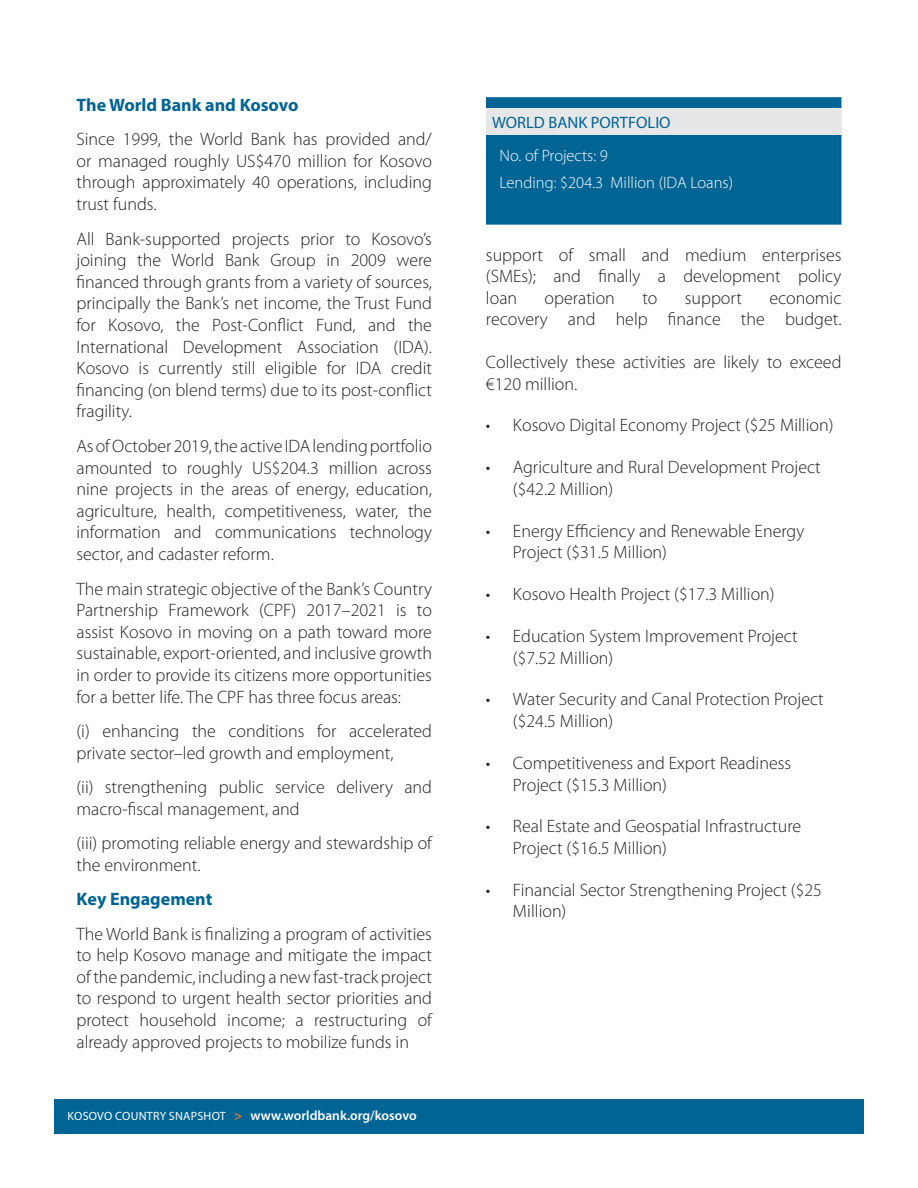
<style>
.page{position:relative;width:918px;height:1188px;background:#fff}
.page>*{position:absolute;margin:0;border:0;box-sizing:border-box;transform-origin:0 0}
.t1{font:300 18px/21.6px "Myriad Pro";color:#231f20}
.t2{font:700 18px "Myriad Pro";color:#006494}
.t3{font:300 16.5px/27px "Myriad Pro";color:#fff}
.t4{font:16.5px "Myriad Pro";color:#006494}
.t5{font:600 13.5px "Myriad Pro";color:#fff}
.s1{font-weight:400;font-size:12px}
.s2{color:#f48026}
</style>
<div class="page">
<div style="left:54px;top:1099px;width:810px;height:35px;background:#006494"></div>
<div style="left:486px;top:97px;width:355px;height:128px;background:#006494"></div>
<div style="left:486px;top:108px;width:355px;height:27px;background:#e6e7e9"></div>
<p class="t2" style="left:77px;top:93px;width:223px">The World Bank and Kosovo</p>
<p class="t1" style="left:77px;top:129px;width:357px;text-align:justify">Since 1999, the World Bank has provided and/ or managed roughly US$470 million for Kosovo through approximately 40 operations, including trust funds.</p>
<p class="t1" style="left:77px;top:228px;width:357px;text-align:justify">All Bank-supported projects prior to Kosovo’s joining the World Bank Group in 2009 were financed through grants from a variety of sources, principally the Bank’s net income, the Trust Fund for Kosovo, the Post-Conflict Fund, and the International Development Association (IDA).<br>Kosovo is currently still eligible for IDA credit financing (on blend terms) due to its post-conflict fragility.</p>
<p class="t1" style="left:77px;top:435px;width:357px;text-align:justify">As of October 2019, the active IDA lending portfolio amounted to roughly US$204.3 million across nine projects in the areas of energy, education, agriculture, health, competitiveness, water, the information and communications technology sector, and cadaster reform.</p>
<p class="t1" style="left:77px;top:578px;width:357px;text-align:justify">The main strategic objective of the Bank’s Country Partnership Framework (CPF) 2017–2021 is to assist Kosovo in moving on a path toward more sustainable, export-oriented, and inclusive growth in order to provide its citizens more opportunities for a better life. The CPF has three focus areas:</p>
<p class="t1" style="left:77px;top:721px;width:357px">(i) enhancing the conditions for accelerated private sector–led growth and employment,</p>
<p class="t1" style="left:77px;top:777px;width:357px">(ii) strengthening public service delivery and macro-fiscal management, and</p>
<p class="t1" style="left:77px;top:833px;width:357px">(iii) promoting reliable energy and stewardship of the environment.</p>
<p class="t2" style="left:77px;top:887px;width:137px">Key Engagement</p>
<p class="t1" style="left:77px;top:923px;width:357px;text-align:justify">The World Bank is finalizing a program of activities to help Kosovo manage and mitigate the impact of the pandemic, including a new fast-track project to respond to urgent health sector priorities and protect household income; a restructuring of already approved projects to mobilize funds in</p>
<p class="t5" style="left:68px;top:1107px;width:351px"><span class="s1">KOSOVO COUNTRY SNAPSHOT</span> <span class="s2">&gt;</span> www.worldbank.org/kosovo</p>
<p class="t4" style="left:492px;top:112px;width:180px">WORLD BANK PORTFOLIO</p>
<p class="t3" style="left:500px;top:142px;width:235px">No. of Projects: 9<br>Lending: $204.3 Million (IDA Loans)</p>
<p class="t1" style="left:486px;top:244px;width:357px;text-align:justify">support of small and medium enterprises (SMEs); and finally a development policy loan</p>
<p class="t1" style="left:486px;top:287px;width:357px;text-align:right">economic<br>recovery and help finance the budget.</p>
<p class="t1" style="left:486px;top:351px;width:357px">Collectively these activities are likely to exceed €120 million.</p>
<p class="t1" style="left:486px;top:415px;width:349px">• Kosovo Digital Economy Project ($25 Million)</p>
<p class="t1" style="left:513px;top:457px;width:309px;text-indent:-27px">• Agriculture and Rural Development Project ($42.2 Million)</p>
<p class="t1" style="left:513px;top:520px;width:293px;text-indent:-27px">• Energy Efficiency and Renewable Energy<br>Project ($31.5 Million)</p>
<p class="t1" style="left:486px;top:584px;width:290px">• Kosovo Health Project ($17.3 Million)</p>
<p class="t1" style="left:513px;top:626px;width:286px;text-indent:-27px">• Education System Improvement Project ($7.52 Million)</p>
<p class="t1" style="left:513px;top:689px;width:312px;text-indent:-27px">• Water Security and Canal Protection Project ($24.5 Million)</p>
<p class="t1" style="left:513px;top:752px;width:280px;text-indent:-27px">• Competitiveness and Export Readiness<br>Project ($15.3 Million)</p>
<p class="t1" style="left:513px;top:816px;width:290px;text-indent:-27px">• Real Estate and Geospatial Infrastructure<br>Project ($16.5 Million)</p>
<p class="t1" style="left:513px;top:879px;width:311px;text-indent:-27px">• Financial Sector Strengthening Project ($25<br>Million)</p>
<p class="t1" style="left:545px;top:287px;width:72px">operation</p>
<p class="t1" style="left:642px;top:287px;width:17px">to</p>
<p class="t1" style="left:685px;top:287px;width:59px">support</p>
</div>
